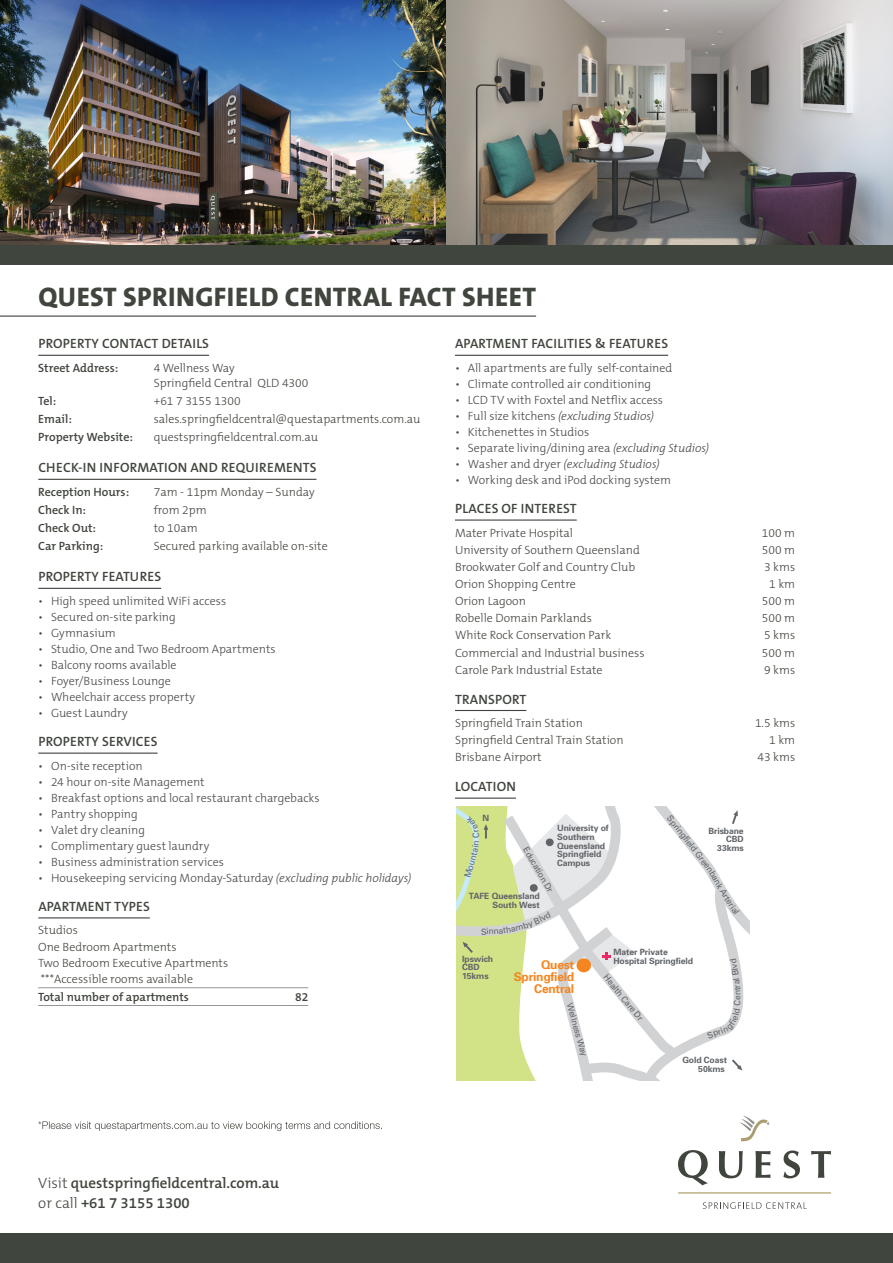
<style>
.page{position:relative;width:893px;height:1263px;background:#fff}
.page>*{position:absolute;margin:0;border:0;box-sizing:border-box;transform-origin:0 0}
.t1{font:800 27px "The Mix B W8";letter-spacing:.015em;color:#40453d}
.t2{font:600 15px/20.1px "The Mix B W6";color:#40453d}
.t3{font:600 13.5px "The Mix B W6";letter-spacing:.015em;color:#40453d}
.t4{font:300 12px "The Mix B W3";color:#484648}
.t5{font:300 12px/16px "The Mix B W3";color:#40453d}
.t6{font:600 12px "The Mix B W6";color:#40453d}
.t7{font:italic 300 12px "The Mix B W3";letter-spacing:-.005em;color:#484648}
.t8{font:700 12px/12px "Univers";letter-spacing:-.02em;color:#f58520;text-align:right}
.t9{font:700 8.55px/8.6px "Univers";letter-spacing:-.01em;color:#606468}
.t10{font:8.55px "Univers";color:#606468}
.s1{font-style:normal}
.s2{font-style:italic}
.s3{font-family:"The Mix B W3";font-weight:300}
</style>
<div class="page">
<img style="left:0;top:0;width:446px;height:245px">
<img style="left:446px;top:0;width:447px;height:245px">
<svg style="left:38px;top:1121px;width:344px;height:10px"></svg>
<div style="left:0;top:1233px;width:893px;height:30px;background:#40453d"></div>
<div style="left:0;top:245px;width:893px;height:20px;background:#40453d"></div>
<hr style="left:0;top:316px;width:536px;height:1px;background:#40453d">
<hr style="left:455px;top:355px;width:213px;height:1px;background:#40453d">
<hr style="left:455px;top:519px;width:122px;height:2px;background:#40453d">
<hr style="left:455px;top:710px;width:71px;height:1px;background:#40453d">
<hr style="left:455px;top:797px;width:61px;height:2px;background:#40453d">
<hr style="left:38px;top:355px;width:171px;height:1px;background:#40453d">
<hr style="left:38px;top:479px;width:278px;height:1px;background:#40453d">
<hr style="left:38px;top:588px;width:123px;height:1px;background:#40453d">
<hr style="left:38px;top:752px;width:120px;height:2px;background:#40453d">
<hr style="left:38px;top:917px;width:112px;height:1px;background:#40453d">
<hr style="left:38px;top:987px;width:270px;height:1px;background:#939598">
<hr style="left:38px;top:1005px;width:270px;height:1px;background:#939598">
<svg style="left:740px;top:1115px;width:29px;height:27px"></svg>
<svg style="left:678px;top:1150px;width:30px;height:35px"></svg>
<svg style="left:719px;top:1151px;width:24px;height:27px"></svg>
<svg style="left:755px;top:1151px;width:15px;height:27px"></svg>
<svg style="left:783px;top:1150px;width:17px;height:28px"></svg>
<svg style="left:811px;top:1151px;width:20px;height:27px"></svg>
<hr style="left:678px;top:1192px;width:153px;height:1px;background:#ad9d6e">
<svg style="left:703px;top:1202px;width:104px;height:7px"></svg>
<svg style="left:456px;top:807px;width:293px;height:273px"></svg>
<h1 class="t1" style="left:38px;top:280px;width:499px">QUEST SPRINGFIELD CENTRAL FACT SHEET</h1>
<p class="t3" style="left:455px;top:335px;width:215px">APARTMENT FACILITIES &amp; FEATURES</p>
<p class="t4" style="left:455px;top:360px;width:219px">• All apartments are fully self-contained</p>
<p class="t4" style="left:455px;top:376px;width:198px">• Climate controlled air conditioning</p>
<p class="t4" style="left:455px;top:392px;width:210px">• LCD TV with Foxtel and Netflix access</p>
<p class="t7" style="left:455px;top:409px;width:201px"><span class="s1">• Full size kitchens</span> (excluding Studios)</p>
<p class="t4" style="left:455px;top:424px;width:136px">• Kitchenettes in Studios</p>
<p class="t4" style="left:455px;top:440px;width:256px">• Separate living/dining area <span class="s2">(excluding Studios)</span></p>
<p class="t7" style="left:455px;top:457px;width:206px"><span class="s1">• Washer and dryer</span> (excluding Studios)</p>
<p class="t4" style="left:455px;top:473px;width:218px">• Working desk and iPod docking system</p>
<p class="t3" style="left:455px;top:500px;width:123px">PLACES OF INTEREST</p>
<p class="t5" style="left:455px;top:525px;width:119px">Mater Private Hospital</p>
<p class="t5" style="left:762px;top:525px;width:35px">100 m</p>
<p class="t5" style="left:455px;top:542px;width:186px">University of Southern Queensland</p>
<p class="t5" style="left:762px;top:542px;width:35px">500 m</p>
<p class="t5" style="left:455px;top:559px;width:182px">Brookwater Golf and Country Club</p>
<p class="t5" style="left:764px;top:559px;width:33px">3 kms</p>
<p class="t5" style="left:455px;top:576px;width:122px">Orion Shopping Centre</p>
<p class="t5" style="left:769px;top:576px;width:27px">1 km</p>
<p class="t5" style="left:455px;top:593px;width:72px">Orion Lagoon</p>
<p class="t5" style="left:762px;top:593px;width:35px">500 m</p>
<p class="t5" style="left:455px;top:610px;width:138px">Robelle Domain Parklands</p>
<p class="t5" style="left:762px;top:610px;width:35px">500 m</p>
<p class="t5" style="left:455px;top:627px;width:158px">White Rock Conservation Park</p>
<p class="t5" style="left:764px;top:627px;width:33px">5 kms</p>
<p class="t5" style="left:455px;top:644px;width:191px">Commercial and Industrial business</p>
<p class="t5" style="left:762px;top:644px;width:35px">500 m</p>
<p class="t5" style="left:455px;top:662px;width:149px">Carole Park Industrial Estate</p>
<p class="t5" style="left:764px;top:662px;width:33px">9 kms</p>
<p class="t3" style="left:455px;top:690px;width:73px">TRANSPORT</p>
<p class="t5" style="left:455px;top:715px;width:129px">Springfield Train Station</p>
<p class="t5" style="left:755px;top:715px;width:42px">1.5 kms</p>
<p class="t5" style="left:455px;top:732px;width:170px">Springfield Central Train Station</p>
<p class="t5" style="left:769px;top:732px;width:27px">1 km</p>
<p class="t5" style="left:455px;top:749px;width:88px">Brisbane Airport</p>
<p class="t5" style="left:757px;top:749px;width:39px">43 kms</p>
<p class="t3" style="left:455px;top:778px;width:62px">LOCATION</p>
<p class="t3" style="left:38px;top:335px;width:172px">PROPERTY CONTACT DETAILS</p>
<p class="t6" style="left:38px;top:360px;width:82px">Street Address:</p>
<p class="t5" style="left:154px;top:360px;width:156px;line-height:15px">4 Wellness Way<br>Springfield Central QLD 4300</p>
<p class="t6" style="left:38px;top:393px;width:20px">Tel:</p>
<p class="t5" style="left:154px;top:393px;width:89px">+61 7 3155 1300</p>
<p class="t6" style="left:38px;top:411px;width:35px">Email:</p>
<p class="t5" style="left:154px;top:411px;width:268px">sales.springfieldcentral@questapartments.com.au</p>
<p class="t6" style="left:38px;top:430px;width:96px">Property Website:</p>
<p class="t5" style="left:154px;top:429px;width:166px">questspringfieldcentral.com.au</p>
<p class="t3" style="left:38px;top:459px;width:280px">CHECK-IN INFORMATION AND REQUIREMENTS</p>
<p class="t6" style="left:38px;top:484px;width:92px">Reception Hours:</p>
<p class="t5" style="left:154px;top:484px;width:163px">7am - 11pm Monday – Sunday</p>
<p class="t6" style="left:38px;top:502px;width:49px">Check In:</p>
<p class="t5" style="left:154px;top:502px;width:55px">from 2pm</p>
<p class="t6" style="left:38px;top:520px;width:59px">Check Out:</p>
<p class="t5" style="left:154px;top:520px;width:45px">to 10am</p>
<p class="t6" style="left:38px;top:539px;width:66px">Car Parking:</p>
<p class="t5" style="left:154px;top:538px;width:176px">Secured parking available on-site</p>
<p class="t3" style="left:38px;top:568px;width:124px">PROPERTY FEATURES</p>
<p class="t4" style="left:38px;top:593px;width:189px">• High speed unlimited WiFi access</p>
<p class="t4" style="left:38px;top:609px;width:139px">• Secured on-site parking</p>
<p class="t4" style="left:38px;top:625px;width:79px">• Gymnasium</p>
<p class="t4" style="left:38px;top:641px;width:239px">• Studio, One and Two Bedroom Apartments</p>
<p class="t4" style="left:38px;top:657px;width:140px">• Balcony rooms available</p>
<p class="t4" style="left:38px;top:673px;width:134px">• Foyer/Business Lounge</p>
<p class="t4" style="left:38px;top:689px;width:158px">• Wheelchair access property</p>
<p class="t4" style="left:38px;top:706px;width:91px">• Guest Laundry</p>
<p class="t3" style="left:38px;top:733px;width:121px">PROPERTY SERVICES</p>
<p class="t4" style="left:38px;top:758px;width:106px">• On-site reception</p>
<p class="t4" style="left:38px;top:774px;width:168px">• 24 hour on-site Management</p>
<p class="t4" style="left:38px;top:790px;width:283px">• Breakfast options and local restaurant chargebacks</p>
<p class="t4" style="left:38px;top:806px;width:101px">• Pantry shopping</p>
<p class="t4" style="left:38px;top:822px;width:108px">• Valet dry cleaning</p>
<p class="t4" style="left:38px;top:838px;width:173px">• Complimentary guest laundry</p>
<p class="t4" style="left:38px;top:854px;width:187px">• Business administration services</p>
<p class="t4" style="left:38px;top:870px;width:375px">• Housekeeping servicing Monday-Saturday <span class="s2">(excluding public holidays)</span></p>
<p class="t3" style="left:38px;top:898px;width:113px">APARTMENT TYPES</p>
<p class="t5" style="left:38px;top:922px;width:191px">Studios<br>One Bedroom Apartments<br>Two Bedroom Executive Apartments ***Accessible rooms available</p>
<p class="t6" style="left:38px;top:989px;width:152px">Total number of apartments</p>
<p class="t6" style="left:295px;top:989px;width:15px">82</p>
<p class="t9" style="left:483px;top:813px;width:8px">N</p>
<p class="t10" style="left:680px;top:821px;width:46px;rotate:52deg">ringfield Gr</p>
<p class="t9" style="left:557px;top:824px;width:53px">University of<br>Southern<br>Queensland<br>Springfield<br>Campus</p>
<p class="t9" style="left:708px;top:826px;width:37px;text-align:right">Brisbane<br>CBD<br>33kms</p>
<p class="t10" style="left:530px;top:845px;width:52px;rotate:59deg">Education Dr</p>
<p class="t9" style="left:469px;top:891px;width:73px;text-align:right">TAFE Queensland<br>South West</p>
<p class="t9" style="left:613px;top:947px;width:81px">Mater Private<br>Hospital Springfield</p>
<p class="t9" style="left:462px;top:954px;width:33px">Ipswich<br>CBD<br>15kms</p>
<p class="t8" style="left:514px;top:958px;width:62px">Quest<br>Springfield<br>Central</p>
<p class="t10" style="left:610px;top:972px;width:59px;rotate:51deg">Health Care Dr</p>
<p class="t10" style="left:732px;top:1000px;width:6px;rotate:-90deg">e</p>
<p class="t10" style="left:575px;top:1002px;width:56px;rotate:74deg">Wellness Way</p>
<p class="t9" style="left:682px;top:1055px;width:46px;text-align:right">Gold Coast<br>50kms</p>
<p class="t2" style="left:38px;top:1173px;width:242px"><span class="s3">Visit</span> questspringfieldcentral.com.au <span class="s3">or call</span> +61 7 3155 1300</p>
</div>
